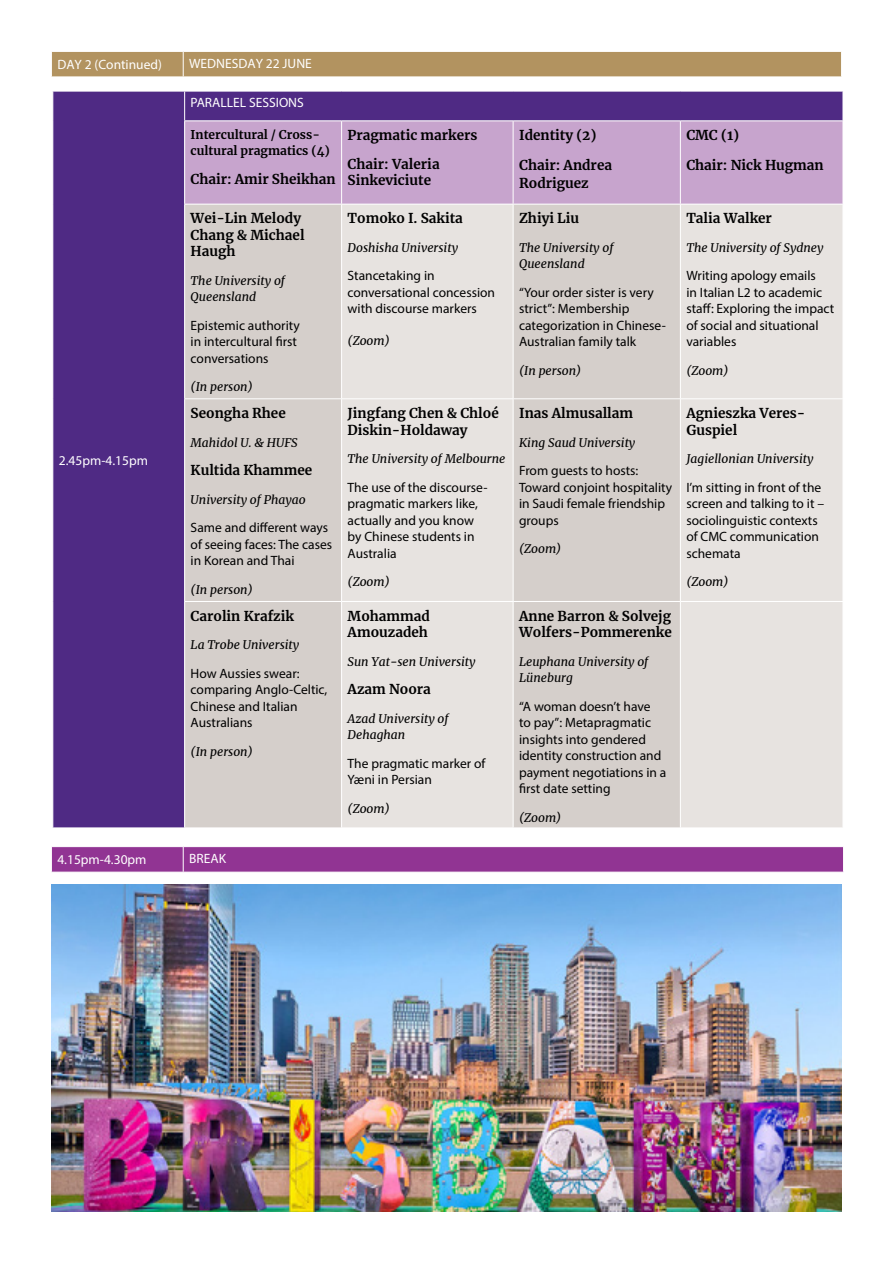
<style>
.page{position:relative;width:893px;height:1263px;background:#fff}
.page>*{position:absolute;margin:0;border:0;box-sizing:border-box;transform-origin:0 0}
.t1{font:13.5px/16.5px "Myriad Pro";color:#000}
.t2{font:700 13.5px/16.5px "Merriweather";color:#000}
.t3{font:13.5px "Myriad Pro";color:#fff}
.t4{font:italic 12px/16.5px "Merriweather";color:#000}
.t5{font:700 12px/16.5px "Merriweather";color:#000}
</style>
<div class="page">
<div style="left:53px;top:92px;width:790px;height:735px;background:#4f2a84"></div>
<div style="left:185px;top:121px;width:658px;height:83px;background:#c7a4cd"></div>
<div style="left:185px;top:205px;width:156px;height:622px;background:#d5cfcb"></div>
<svg style="left:342px;top:205px;width:501px;height:622px;background:#e1dcd9"></svg>
<svg style="left:184px;top:91px;width:1px;height:29px"></svg>
<hr style="left:184px;top:120px;width:158px;height:1px;background:#fff">
<hr style="left:184px;top:121px;width:1px;height:83px;background:#fff">
<hr style="left:342px;top:120px;width:171px;height:1px;background:#fff">
<hr style="left:341px;top:121px;width:1px;height:83px;background:#fff">
<hr style="left:513px;top:120px;width:167px;height:1px;background:#fff">
<hr style="left:513px;top:121px;width:1px;height:83px;background:#fff">
<hr style="left:680px;top:120px;width:163px;height:1px;background:#fff">
<hr style="left:680px;top:121px;width:1px;height:83px;background:#fff">
<hr style="left:184px;top:204px;width:158px;height:1px;background:#fff">
<hr style="left:184px;top:204px;width:1px;height:194px;background:#fff">
<hr style="left:342px;top:204px;width:171px;height:1px;background:#fff">
<hr style="left:341px;top:204px;width:1px;height:194px;background:#fff">
<hr style="left:513px;top:204px;width:167px;height:1px;background:#fff">
<hr style="left:513px;top:204px;width:1px;height:194px;background:#fff">
<hr style="left:680px;top:204px;width:163px;height:1px;background:#fff">
<hr style="left:680px;top:204px;width:1px;height:194px;background:#fff">
<hr style="left:184px;top:398px;width:158px;height:1px;background:#fff">
<hr style="left:184px;top:399px;width:1px;height:202px;background:#fff">
<hr style="left:342px;top:398px;width:171px;height:1px;background:#fff">
<hr style="left:341px;top:399px;width:1px;height:202px;background:#fff">
<hr style="left:513px;top:398px;width:167px;height:1px;background:#fff">
<hr style="left:513px;top:399px;width:1px;height:202px;background:#fff">
<hr style="left:680px;top:398px;width:163px;height:1px;background:#fff">
<hr style="left:680px;top:399px;width:1px;height:202px;background:#fff">
<hr style="left:184px;top:601px;width:158px;height:1px;background:#fff">
<hr style="left:184px;top:602px;width:1px;height:225px;background:#fff">
<hr style="left:342px;top:601px;width:171px;height:1px;background:#fff">
<hr style="left:341px;top:602px;width:1px;height:225px;background:#fff">
<hr style="left:513px;top:601px;width:167px;height:1px;background:#fff">
<hr style="left:513px;top:602px;width:1px;height:225px;background:#fff">
<hr style="left:680px;top:601px;width:163px;height:1px;background:#fff">
<hr style="left:680px;top:602px;width:1px;height:225px;background:#fff">
<svg style="left:51px;top:847px;width:793px;height:25px;background:#933895"></svg>
<svg style="left:51px;top:51px;width:791px;height:26px;background:#b6996a"></svg>
<img style="left:51px;top:884px;width:791px;height:328px">
<p class="t3" style="left:57px;top:56px;width:106px">DAY 2 (Continued)</p>
<p class="t3" style="left:189px;top:55px;width:124px">WEDNESDAY 22 JUNE</p>
<p class="t3" style="left:191px;top:94px;width:115px">PARALLEL SESSIONS</p>
<p class="t5" style="left:191px;top:126px;width:141px">Intercultural / Cross&shy;cultural pragmatics (4)</p>
<p class="t2" style="left:191px;top:170px;width:146px">Chair: Amir Sheikhan</p>
<p class="t3" style="left:59px;top:452px;width:91px">2.45pm-4.15pm</p>
<p class="t2" style="left:191px;top:210px;width:115px">Wei-Lin Melody<br>Chang &amp; Michael<br>Haugh</p>
<p class="t4" style="left:191px;top:272px;width:96px">The University of<br>Queensland</p>
<p class="t1" style="left:191px;top:317px;width:111px">Epistemic authority in intercultural first conversations</p>
<p class="t4" style="left:191px;top:378px;width:64px">(In person)</p>
<p class="t2" style="left:191px;top:404px;width:97px">Seongha Rhee</p>
<p class="t4" style="left:191px;top:434px;width:109px">Mahidol U. &amp; HUFS</p>
<p class="t2" style="left:191px;top:461px;width:123px">Kultida Khammee</p>
<p class="t4" style="left:191px;top:491px;width:117px">University of Phayao</p>
<p class="t1" style="left:191px;top:519px;width:143px">Same and different ways of seeing faces: The cases in Korean and Thai</p>
<p class="t4" style="left:191px;top:581px;width:64px">(In person)</p>
<p class="t2" style="left:191px;top:607px;width:105px">Carolin Krafzik</p>
<p class="t4" style="left:191px;top:636px;width:110px">La Trobe University</p>
<p class="t1" style="left:191px;top:665px;width:138px">How Aussies swear: comparing Anglo-Celtic,<br>Chinese and Italian<br>Australians</p>
<p class="t4" style="left:191px;top:743px;width:64px">(In person)</p>
<p class="t2" style="left:348px;top:121px;width:131px;line-height:28.5px">Pragmatic markers<br>Chair: Valeria</p>
<p class="t2" style="left:348px;top:172px;width:85px">Sinkeviciute</p>
<p class="t2" style="left:348px;top:210px;width:117px">Tomoko I. Sakita</p>
<p class="t4" style="left:348px;top:239px;width:112px">Doshisha University</p>
<p class="t1" style="left:348px;top:267px;width:149px">Stancetaking in conversational concession with discourse markers</p>
<p class="t4" style="left:348px;top:332px;width:44px">(Zoom)</p>
<p class="t2" style="left:348px;top:404px;width:153px">Jingfang Chen &amp; Chloé<br>Diskin-Holdaway</p>
<p class="t4" style="left:348px;top:450px;width:159px">The University of Melbourne</p>
<p class="t1" style="left:348px;top:479px;width:141px">The use of the discourse&shy;pragmatic markers like, actually and you know by Chinese students in<br>Australia</p>
<p class="t4" style="left:348px;top:573px;width:44px">(Zoom)</p>
<p class="t2" style="left:348px;top:607px;width:84px">Mohammad<br>Amouzadeh</p>
<p class="t4" style="left:348px;top:653px;width:129px">Sun Yat-sen University</p>
<p class="t2" style="left:348px;top:681px;width:85px">Azam Noora</p>
<p class="t4" style="left:348px;top:710px;width:103px">Azad University of<br>Dehaghan</p>
<p class="t1" style="left:348px;top:755px;width:139px">The pragmatic marker of<br>Yæni in Persian</p>
<p class="t4" style="left:348px;top:800px;width:44px">(Zoom)</p>
<p class="t3" style="left:57px;top:851px;width:91px">4.15pm-4.30pm</p>
<p class="t3" style="left:189px;top:850px;width:38px">BREAK</p>
<p class="t2" style="left:519px;top:127px;width:79px">Identity (2)</p>
<p class="t2" style="left:519px;top:156px;width:94px;line-height:18px">Chair: Andrea<br>Rodriguez</p>
<p class="t2" style="left:519px;top:210px;width:62px">Zhiyi Liu</p>
<p class="t4" style="left:519px;top:239px;width:96px">The University of<br>Queensland</p>
<p class="t1" style="left:519px;top:284px;width:148px">“Your order sister is very strict”: Membership categorization in Chinese-<br>Australian family talk</p>
<p class="t4" style="left:519px;top:362px;width:64px">(In person)</p>
<p class="t2" style="left:519px;top:404px;width:116px">Inas Almusallam</p>
<p class="t4" style="left:519px;top:434px;width:118px">King Saud University</p>
<p class="t1" style="left:519px;top:462px;width:155px">From guests to hosts:<br>Toward conjoint hospitality in Saudi female friendship groups</p>
<p class="t4" style="left:519px;top:540px;width:44px">(Zoom)</p>
<p class="t2" style="left:519px;top:607px;width:154px">Anne Barron &amp; Solvejg<br>Wolfers-Pommerenke</p>
<p class="t4" style="left:519px;top:653px;width:131px">Leuphana University of<br>Lüneburg</p>
<p class="t1" style="left:519px;top:698px;width:149px">“A woman doesn’t have<br>to pay”: Metapragmatic insights into gendered identity construction and payment negotiations in a first date setting</p>
<p class="t4" style="left:519px;top:809px;width:44px">(Zoom)</p>
<p class="t2" style="left:686px;top:127px;width:54px">CMC (1)</p>
<p class="t2" style="left:686px;top:157px;width:139px">Chair: Nick Hugman</p>
<p class="t2" style="left:686px;top:210px;width:87px">Talia Walker</p>
<p class="t4" style="left:686px;top:239px;width:139px">The University of Sydney</p>
<p class="t1" style="left:686px;top:267px;width:149px">Writing apology emails<br>in Italian L2 to academic staff: Exploring the impact of social and situational variables</p>
<p class="t4" style="left:686px;top:362px;width:44px">(Zoom)</p>
<p class="t2" style="left:686px;top:404px;width:121px">Agnieszka Veres-<br>Guspiel</p>
<p class="t4" style="left:686px;top:450px;width:129px">Jagiellonian University</p>
<p class="t1" style="left:686px;top:479px;width:139px">I’m sitting in front of the screen and talking to it – sociolinguistic contexts of CMC communication schemata</p>
<p class="t4" style="left:686px;top:573px;width:44px">(Zoom)</p>
</div>
